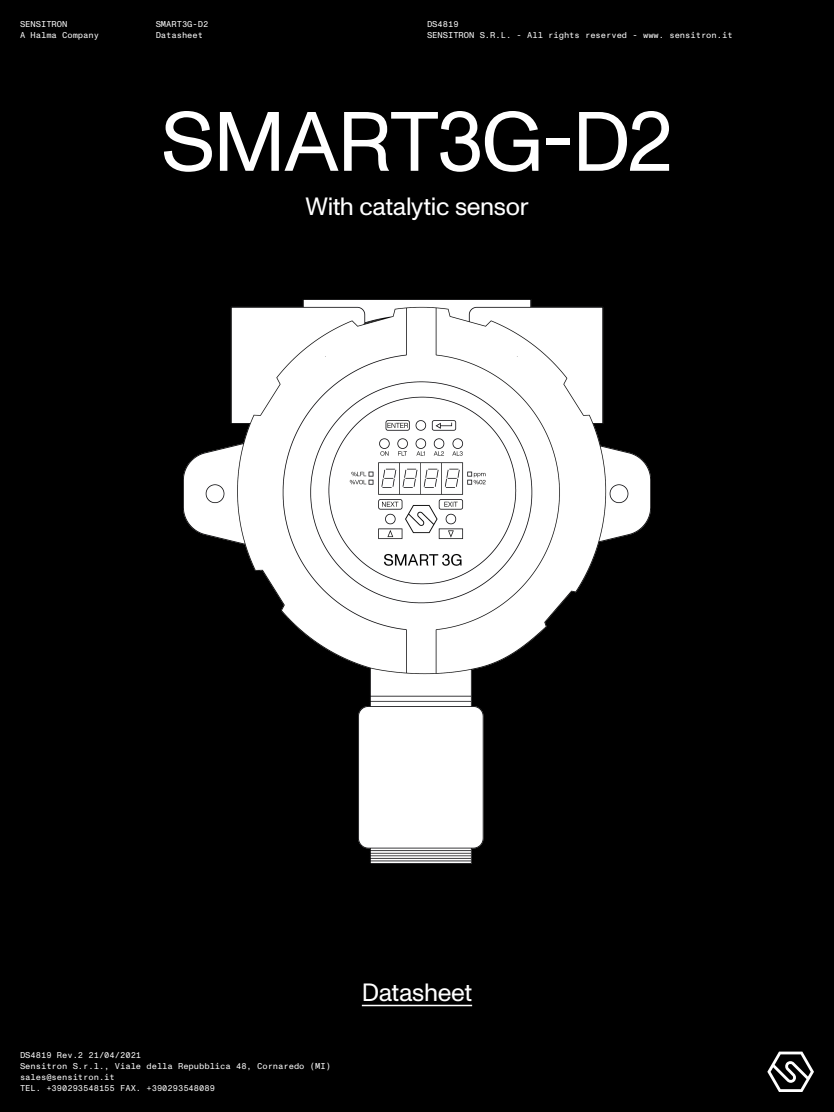
<style>
.page{position:relative;width:834px;height:1112px;background:#000}
.page>*{position:absolute;margin:0;border:0;box-sizing:border-box;transform-origin:0 0}
.t1{font:84px "Monument Grotesk";letter-spacing:-.02em;color:#fff}
.t2{font:25px "Monument Grotesk";letter-spacing:-.015em;color:#fff}
.t3{font:8.5px/11px "Monument Grotesk Mono";color:#fff}
</style>
<div class="page">
<hr style="left:362px;top:1005px;width:110px;height:1px;background:#fff">
<svg style="left:767px;top:1052px;width:47px;height:40px"></svg>
<img style="left:184px;top:300px;width:466px;height:564px">
<p class="t3" style="left:20px;top:18px;width:81px">SENSITRON<br>A Halma Company</p>
<p class="t3" style="left:156px;top:18px;width:54px">SMART3G-D2<br>Datasheet</p>
<p class="t3" style="left:427px;top:18px;width:307px">DS4819<br>SENSITRON S.R.L. - All rights reserved - www. sensitron.it</p>
<h1 class="t1" style="left:161px;top:83px;width:513px">SMART3G-D2</h1>
<h2 class="t2" style="left:305px;top:189px;width:225px">With catalytic sensor</h2>
<p class="t3" style="left:20px;top:1049px;width:312px">DS4819 Rev.2 21/04/2021<br>Sensitron S.r.l., Viale della Repubblica 48, Cornaredo (MI) sales@sensitron.it<br>TEL. +390293548155 FAX. +390293548089</p>
<h2 class="t2" style="left:362px;top:975px;width:112px">Datasheet</h2>
</div>
